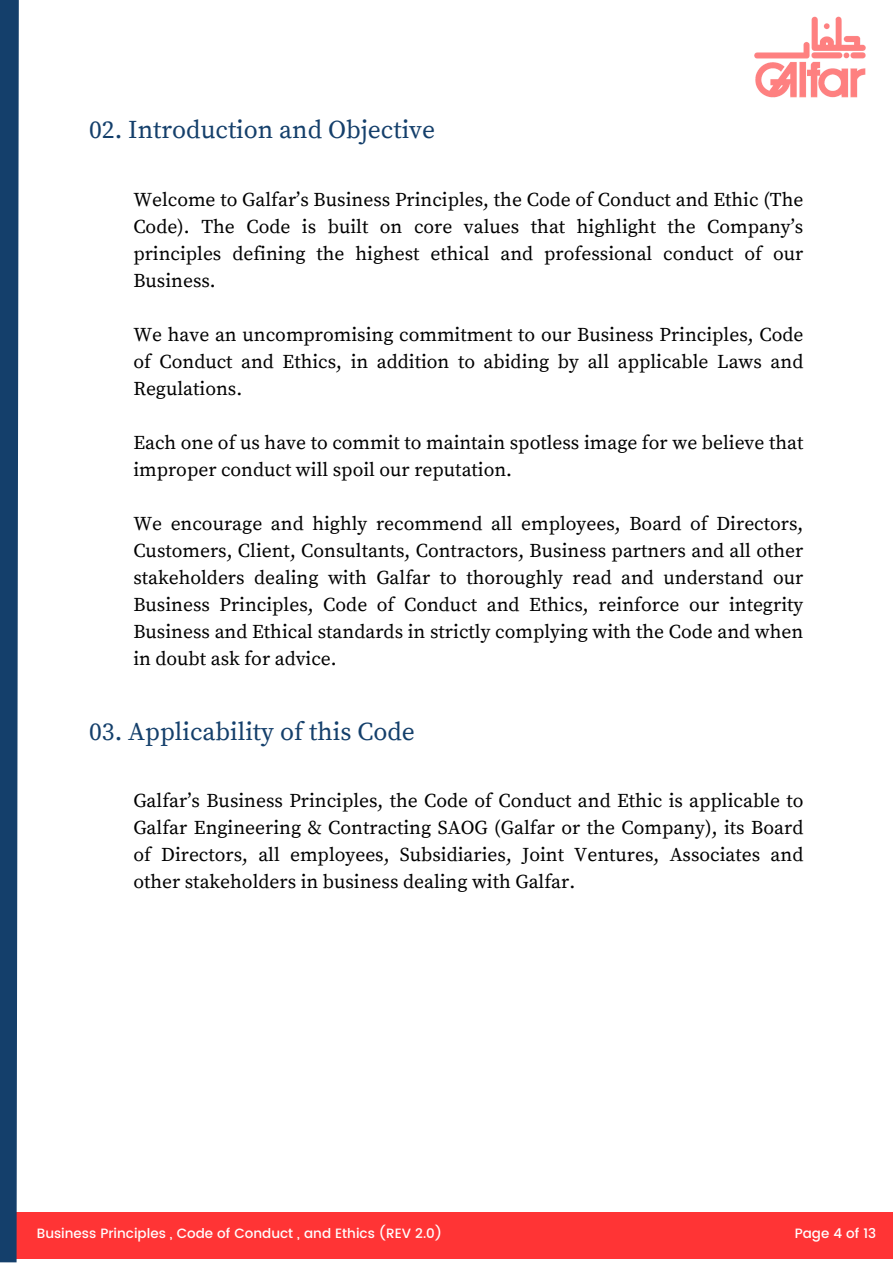
<style>
.page{position:relative;width:893px;height:1264px;background:#fff}
.page>*{position:absolute;margin:0;border:0;box-sizing:border-box;transform-origin:0 0}
.t1{font:25.5px "Source Serif Pro";color:#143f6b}
.t2{font:19.5px/27px "Source Serif Pro";color:#000;text-align:justify}
.t3{font:500 13.5px "Poppins";color:#fefefe}
</style>
<div class="page">
<div style="left:0;top:1212px;width:892px;height:46px;background:#ff3435"></div>
<img style="left:754px;top:16px;width:112px;height:82px">
<svg style="left:0;top:0;width:30px;height:1262px"></svg>
<p class="t1" style="left:89px;top:114px;width:347px">02. Introduction and Objective</p>
<p class="t2" style="left:133px;top:187px;width:671px">Welcome to Galfar’s Business Principles, the Code of Conduct and Ethic (The Code). The Code is built on core values that highlight the Company’s principles defining the highest ethical and professional conduct of our Business.</p>
<p class="t2" style="left:133px;top:322px;width:671px">We have an uncompromising commitment to our Business Principles, Code of Conduct and Ethics, in addition to abiding by all applicable Laws and Regulations.</p>
<p class="t2" style="left:133px;top:429px;width:671px">Each one of us have to commit to maintain spotless image for we believe that improper conduct will spoil our reputation.</p>
<p class="t2" style="left:133px;top:510px;width:671px">We encourage and highly recommend all employees, Board of Directors, Customers, Client, Consultants, Contractors, Business partners and all other stakeholders dealing with Galfar to thoroughly read and understand our Business Principles, Code of Conduct and Ethics, reinforce our integrity Business and Ethical standards in strictly complying with the Code and when in doubt ask for advice.</p>
<p class="t1" style="left:89px;top:716px;width:327px">03. Applicability of this Code</p>
<p class="t2" style="left:133px;top:788px;width:671px">Galfar’s Business Principles, the Code of Conduct and Ethic is applicable to Galfar Engineering &amp; Contracting SAOG (Galfar or the Company), its Board of Directors, all employees, Subsidiaries, Joint Ventures, Associates and other stakeholders in business dealing with Galfar.</p>
<p class="t3" style="left:37px;top:1225px;width:407px">Business Principles , Code of Conduct , and Ethics (REV 2.0)</p>
<p class="t3" style="left:794px;top:1225px;width:83px">Page 4 of 13</p>
</div>
